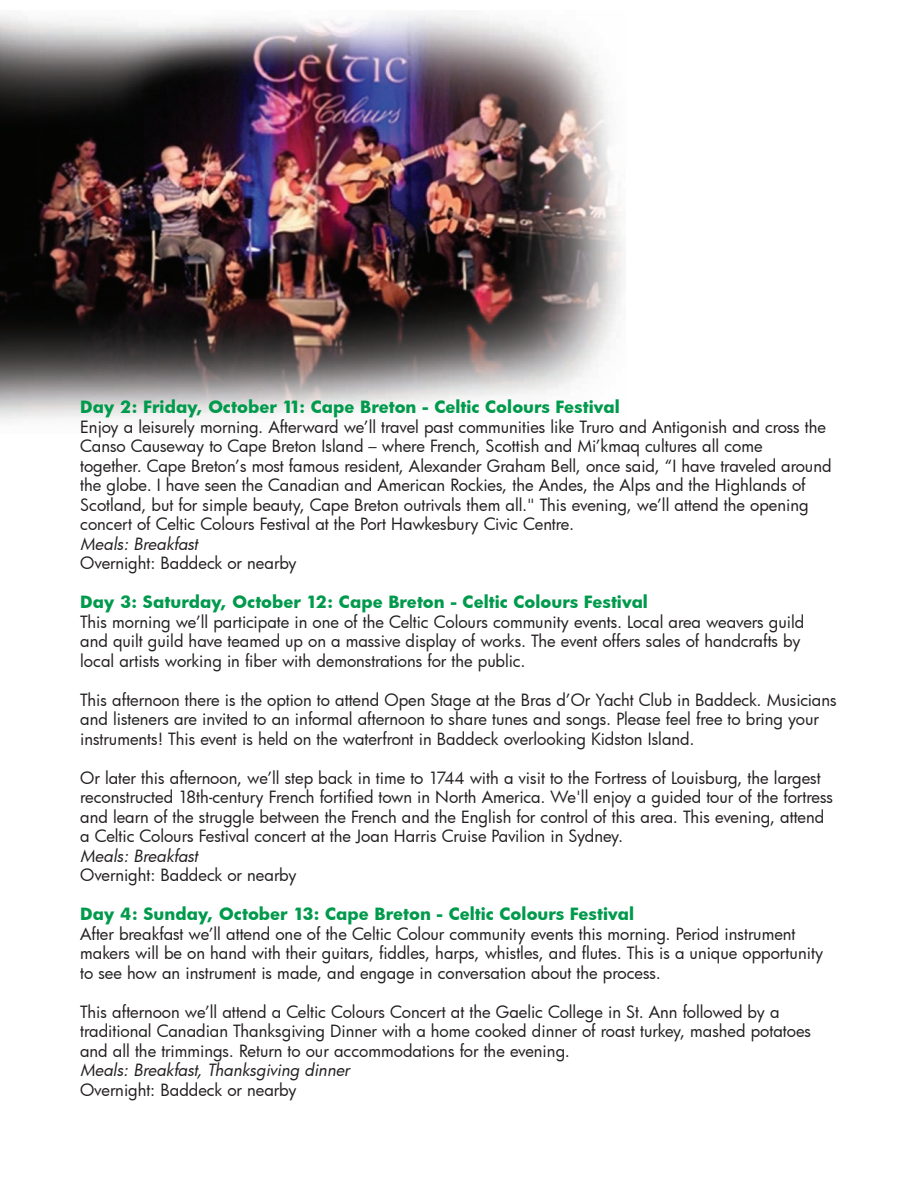
<style>
.page{position:relative;width:918px;height:1188px;background:#fff}
.page>*{position:absolute;margin:0;border:0;box-sizing:border-box;transform-origin:0 0}
.t1{font:16.5px/19.5px "Futura Bk";color:#231f20}
.t2{font:700 16.5px "Futura Bk";color:#009a4c}
.t3{font:italic 16.5px "Futura Bk";color:#231f20}
</style>
<div class="page">
<img style="left:0;top:12px;width:624px;height:410px">
<p class="t2" style="left:80px;top:395px;width:541px">Day 2: Friday, October 11: Cape Breton - Celtic Colours Festival</p>
<p class="t1" style="left:80px;top:416px;width:753px">Enjoy a leisurely morning. Afterward we’ll travel past communities like Truro and Antigonish and cross the Canso Causeway to Cape Breton Island – where French, Scottish and Mi’kmaq cultures all come<br>together. Cape Breton’s most famous resident, Alexander Graham Bell, once said, “I have traveled around the globe. I have seen the Canadian and American Rockies, the Andes, the Alps and the Highlands of Scotland, but for simple beauty, Cape Breton outrivals them all." This evening, we’ll attend the opening concert of Celtic Colours Festival at the Port Hawkesbury Civic Centre.</p>
<p class="t3" style="left:80px;top:532px;width:119px">Meals: Breakfast</p>
<p class="t1" style="left:80px;top:553px;width:218px">Overnight: Baddeck or nearby</p>
<p class="t2" style="left:80px;top:590px;width:569px">Day 3: Saturday, October 12: Cape Breton - Celtic Colours Festival</p>
<p class="t1" style="left:80px;top:611px;width:726px">This morning we’ll participate in one of the Celtic Colours community events. Local area weavers guild and quilt guild have teamed up on a massive display of works. The event offers sales of handcrafts by local artists working in fiber with demonstrations for the public.</p>
<p class="t1" style="left:80px;top:689px;width:758px">This afternoon there is the option to attend Open Stage at the Bras d’Or Yacht Club in Baddeck. Musicians and listeners are invited to an informal afternoon to share tunes and songs. Please feel free to bring your instruments! This event is held on the waterfront in Baddeck overlooking Kidston Island.</p>
<p class="t1" style="left:80px;top:767px;width:754px">Or later this afternoon, we’ll step back in time to 1744 with a visit to the Fortress of Louisburg, the largest reconstructed 18th-century French fortified town in North America. We'll enjoy a guided tour of the fortress and learn of the struggle between the French and the English for control of this area. This evening, attend a Celtic Colours Festival concert at the Joan Harris Cruise Pavilion in Sydney.</p>
<p class="t3" style="left:80px;top:844px;width:119px">Meals: Breakfast</p>
<p class="t1" style="left:80px;top:865px;width:218px">Overnight: Baddeck or nearby</p>
<p class="t2" style="left:80px;top:902px;width:555px">Day 4: Sunday, October 13: Cape Breton - Celtic Colours Festival</p>
<p class="t1" style="left:80px;top:923px;width:745px">After breakfast we’ll attend one of the Celtic Colour community events this morning. Period instrument makers will be on hand with their guitars, fiddles, harps, whistles, and flutes. This is a unique opportunity to see how an instrument is made, and engage in conversation about the process.</p>
<p class="t1" style="left:80px;top:1001px;width:732px">This afternoon we’ll attend a Celtic Colours Concert at the Gaelic College in St. Ann followed by a traditional Canadian Thanksgiving Dinner with a home cooked dinner of roast turkey, mashed potatoes and all the trimmings. Return to our accommodations for the evening.</p>
<p class="t3" style="left:80px;top:1059px;width:271px">Meals: Breakfast, Thanksgiving dinner</p>
<p class="t1" style="left:80px;top:1079px;width:218px">Overnight: Baddeck or nearby</p>
</div>
